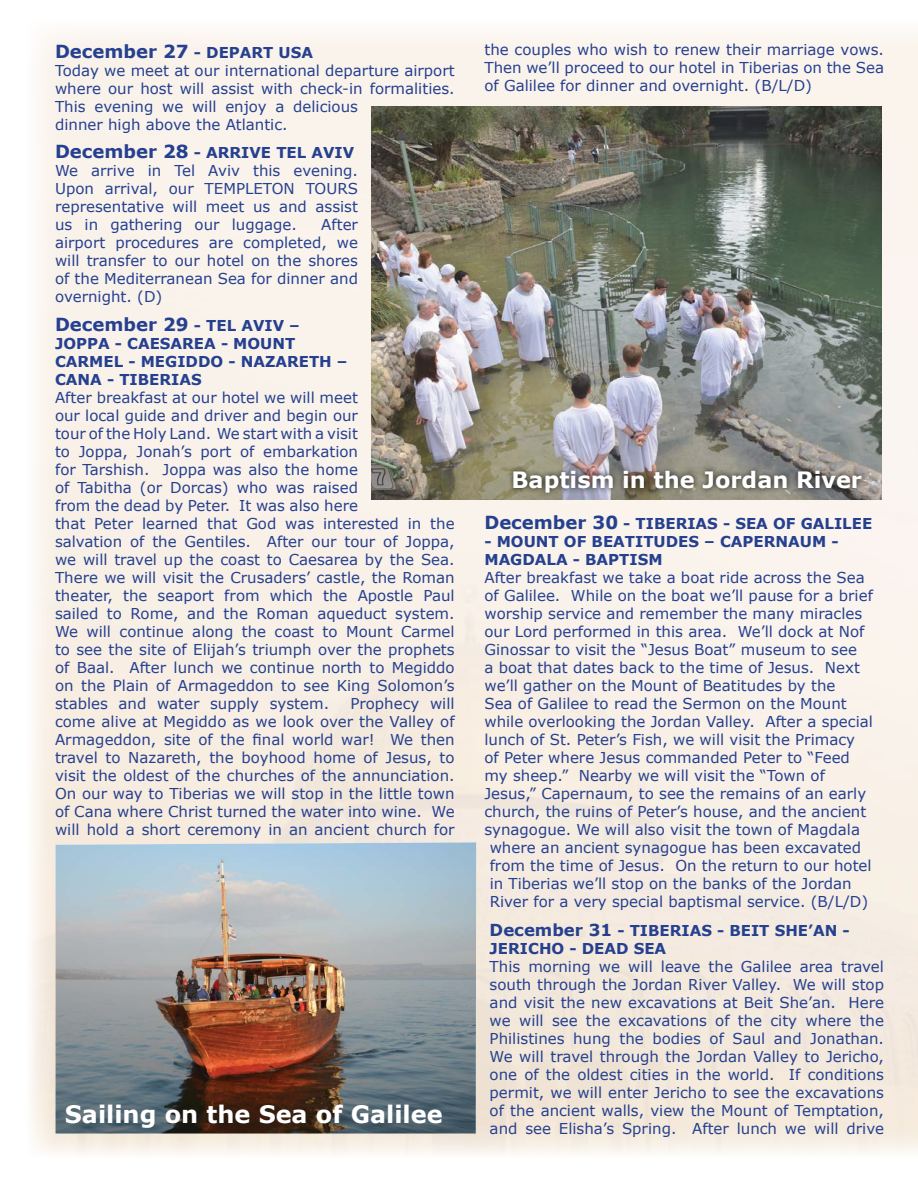
<style>
.page{position:relative;width:918px;height:1188px;background:#fff}
.page>*{position:absolute;margin:0;border:0;box-sizing:border-box;transform-origin:0 0}
.t1{font:700 24px "Verdana";color:#fff}
.t2{font:700 22.5px "Verdana";color:#fff}
.t3{font:700 18px "Verdana";color:#25408f}
.t4{font:15px/18px "Verdana";color:#25408f;text-align:justify}
.t5{font:700 15px/18px "Verdana";color:#25408f}
.s1{font-size:15px}
.s2{font-weight:700;font-size:18px}
.s3{font-weight:700}
.s4{font-size:18px}
.s5{font-size:16.5px}
</style>
<div class="page">
<img style="left:31px;top:31px;width:887px;height:1123px">
<img style="left:56px;top:842px;width:420px;height:292px">
<img style="left:372px;top:106px;width:510px;height:394px">
<div style="left:508px;top:465px;width:360px;height:33px;background:#000;opacity:.75"></div>
<p class="t3" style="left:55px;top:39px;width:260px">December 27 <span class="s1">- DEPART USA</span></p>
<p class="t4" style="left:55px;top:62px;width:401px;text-align:left">Today we meet at our international departure airport where our host will assist with check-in formalities.<br>This evening we will enjoy a delicious<br>dinner high above the Atlantic.</p>
<p class="t4" style="left:55px;top:144px;width:304px;text-align:left"><span class="s2">December 28</span> <span class="s3">- ARRIVE TEL AVIV<br></span>We arrive in Tel Aviv this evening.<br>Upon arrival, our TEMPLETON TOURS representative will meet us and assist us in gathering our luggage.</p>
<p class="t4" style="left:55px;top:216px;width:304px;text-indent:266px">After airport procedures are completed, we will transfer to our hotel on the shores of the Mediterranean Sea for dinner and overnight. (D)</p>
<p class="t3" style="left:55px;top:312px;width:246px">December 29 <span class="s1">- TEL AVIV –</span></p>
<p class="t5" style="left:55px;top:334px;width:294px">JOPPA - CAESAREA - MOUNT<br>CARMEL - MEGIDDO - NAZARETH –<br>CANA - TIBERIAS</p>
<p class="t4" style="left:55px;top:389px;width:401px;text-align:left">After breakfast at our hotel we will meet<br>our local guide and driver and begin our<br>tour of the Holy Land. We start with a visit<br>to Joppa, Jonah’s port of embarkation<br>for Tarshish. Joppa was also the home<br>of Tabitha (or Dorcas) who was raised<br>from the dead by Peter. It was also here<br>that Peter learned that God was interested in the salvation of the Gentiles. After our tour of Joppa, we will travel up the coast to Caesarea by the Sea.<br>There we will visit the Crusaders’ castle, the Roman theater, the seaport from which the Apostle Paul sailed to Rome, and the Roman aqueduct system.<br>We will continue along the coast to Mount Carmel to see the site of Elijah’s triumph over the prophets of Baal. After lunch we continue north to Megiddo on the Plain of Armageddon to see King Solomon’s stables and water supply system.</p>
<p class="t4" style="left:55px;top:695px;width:401px;text-indent:295px">Prophecy will come alive at Megiddo as we look over the Valley of Armageddon, site of the final world war! We then travel to Nazareth, the boyhood home of Jesus, to visit the oldest of the churches of the annunciation.<br>On our way to Tiberias we will stop in the little town of Cana where Christ turned the water into wine. We will hold a short ceremony in an ancient church for</p>
<h1 class="t1" style="left:65px;top:1099px;width:379px">Sailing on the Sea of Galilee</h1>
<p class="t4" style="left:484px;top:41px;width:401px">the couples who wish to renew their marriage vows.<br>Then we’ll proceed to our hotel in Tiberias on the Sea of Galilee for dinner and overnight. (B/L/D)</p>
<h2 class="t2" style="left:512px;top:465px;width:352px">Baptism in the Jordan River</h2>
<p class="t5" style="left:484px;top:515px;width:389px"><span class="s4">December 30</span> - TIBERIAS - SEA OF GALILEE</p>
<p class="t5" style="left:484px;top:533px;width:356px">- MOUNT OF BEATITUDES – CAPERNAUM -<br>MAGDALA - BAPTISM</p>
<p class="t4" style="left:484px;top:569px;width:382px">After breakfast we take a boat ride across the Sea</p>
<p class="t4" style="left:484px;top:587px;width:390px">of Galilee. While on the boat we’ll pause for a brief</p>
<p class="t4" style="left:484px;top:605px;width:379px">worship service and remember the many miracles</p>
<p class="t4" style="left:484px;top:623px;width:382px">our Lord performed in this area. We’ll dock at Nof</p>
<p class="t4" style="left:484px;top:641px;width:374px">Ginossar to visit the “Jesus Boat” museum to see</p>
<p class="t4" style="left:484px;top:659px;width:377px">a boat that dates back to the time of Jesus. Next</p>
<p class="t4" style="left:484px;top:677px;width:352px">we’ll gather on the Mount of Beatitudes by the</p>
<p class="t4" style="left:484px;top:695px;width:364px">Sea of Galilee to read the Sermon on the Mount</p>
<p class="t4" style="left:484px;top:713px;width:390px">while overlooking the Jordan Valley. After a special</p>
<p class="t4" style="left:484px;top:731px;width:372px">lunch of St. Peter’s Fish, we will visit the Primacy</p>
<p class="t4" style="left:484px;top:749px;width:367px">of Peter where Jesus commanded Peter to “Feed</p>
<p class="t4" style="left:484px;top:767px;width:342px">my sheep.” Nearby we will visit the “Town of</p>
<p class="t4" style="left:484px;top:785px;width:383px">Jesus,” Capernaum, to see the remains of an early</p>
<p class="t4" style="left:484px;top:803px;width:383px">church, the ruins of Peter’s house, and the ancient</p>
<p class="t4" style="left:484px;top:821px;width:377px">synagogue. We will also visit the town of Magdala</p>
<p class="t4" style="left:490px;top:839px;width:373px">where an ancient synagogue has been excavated</p>
<p class="t4" style="left:490px;top:857px;width:383px">from the time of Jesus. On the return to our hotel</p>
<p class="t4" style="left:490px;top:875px;width:364px">in Tiberias we’ll stop on the banks of the Jordan</p>
<p class="t4" style="left:490px;top:893px;width:380px">River for a very special baptismal service. (B/L/D)</p>
<p class="t5" style="left:490px;top:922px;width:362px"><span class="s5">December 31</span> - TIBERIAS - BEIT SHE’AN -<br>JERICHO - DEAD SEA</p>
<p class="t4" style="left:490px;top:958px;width:396px">This morning we will leave the Galilee area travel south through the Jordan River Valley. We will stop and visit the new excavations at Beit She’an. Here we will see the excavations of the city where the Philistines hung the bodies of Saul and Jonathan.<br>We will travel through the Jordan Valley to Jericho, one of the oldest cities in the world. If conditions permit, we will enter Jericho to see the excavations of the ancient walls, view the Mount of Temptation, and see Elisha’s Spring. After lunch we will drive</p>
</div>
